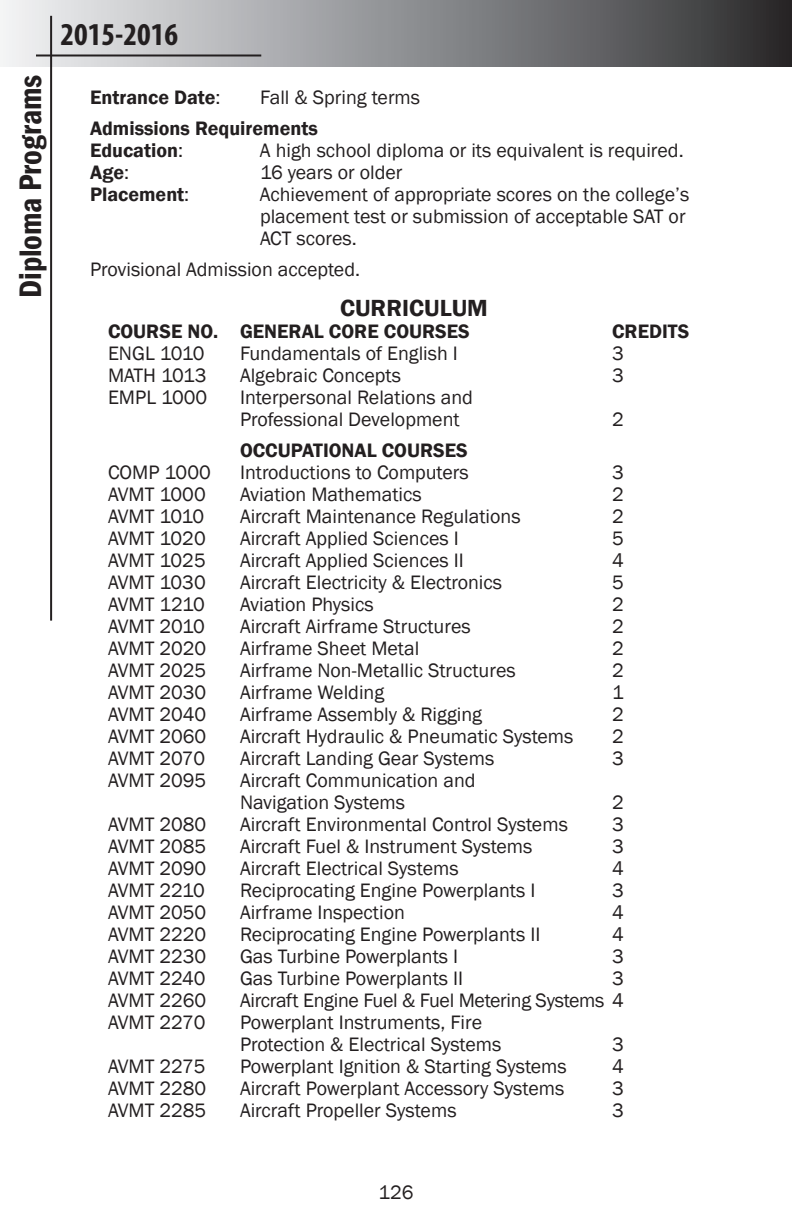
<style>
.page{position:relative;width:792px;height:1224px;background:#fff}
.page>*{position:absolute;margin:0;border:0;box-sizing:border-box;transform-origin:0 0}
.t1{font:600 condensed 32px "Franklin Gothic";color:#231f20}
.t2{font:700 condensed 32px "Myriad Pro";color:#231f20}
.t3{font:600 24px "Franklin Gothic";color:#231f20}
.t4{font:20px/22px "Franklin Gothic";color:#231f20}
.t5{font:600 20px "Franklin Gothic";color:#231f20}
.t6{font:20px "Franklin Gothic";letter-spacing:-.02em;color:#231f20}
.t7{font:20px "Franklin Gothic";letter-spacing:-.03em;color:#231f20}
.s1{font-weight:400}
</style>
<div class="page">
<div style="left:0;top:0;width:792px;height:67px;background:linear-gradient(to right,#f0f2f4,#2f2f31)"></div>
<hr style="left:36px;top:54px;width:225px;height:2px;background:#231f20">
<hr style="left:50px;top:16px;width:2px;height:605px;background:#231f20">
<h1 class="t1" style="left:9px;top:298px;width:225px;rotate:-90deg">Diploma Programs</h1>
<h1 class="t2" style="left:61px;top:14px;width:119px">2015-2016</h1>
<p class="t5" style="left:90px;top:85px;width:132px">Entrance Date<span class="s1">:</span></p>
<p class="t4" style="left:260px;top:87px;width:162px">Fall &amp; Spring terms</p>
<p class="t5" style="left:90px;top:116px;width:229px">Admissions Requirements</p>
<p class="t5" style="left:90px;top:138px;width:95px">Education<span class="s1">:</span></p>
<p class="t4" style="left:260px;top:140px;width:425px">A high school diploma or its equivalent is required.</p>
<p class="t5" style="left:90px;top:160px;width:41px">Age<span class="s1">:</span></p>
<p class="t4" style="left:260px;top:162px;width:144px">16 years or older</p>
<p class="t5" style="left:90px;top:182px;width:101px">Placement<span class="s1">:</span></p>
<p class="t4" style="left:260px;top:184px;width:431px">Achievement of appropriate scores on the college’s placement test or submission of acceptable SAT or<br>ACT scores.</p>
<p class="t4" style="left:90px;top:259px;width:272px">Provisional Admission accepted.</p>
<p class="t3" style="left:340px;top:293px;width:149px">CURRICULUM</p>
<p class="t5" style="left:108px;top:319px;width:363px">COURSE NO. GENERAL CORE COURSES</p>
<p class="t5" style="left:612px;top:319px;width:79px">CREDITS</p>
<p class="t4" style="left:108px;top:343px;width:98px">ENGL 1010</p>
<p class="t4" style="left:240px;top:343px;width:219px">Fundamentals of English I</p>
<p class="t4" style="left:612px;top:343px;width:13px">3</p>
<p class="t6" style="left:108px;top:363px;width:100px">MATH 1013</p>
<p class="t4" style="left:240px;top:365px;width:163px">Algebraic Concepts</p>
<p class="t4" style="left:612px;top:365px;width:13px">3</p>
<p class="t4" style="left:108px;top:387px;width:101px">EMPL 1000</p>
<p class="t4" style="left:240px;top:387px;width:234px">Interpersonal Relations and</p>
<p class="t4" style="left:240px;top:409px;width:221px">Professional Development</p>
<p class="t4" style="left:612px;top:409px;width:13px">2</p>
<p class="t5" style="left:240px;top:438px;width:229px">OCCUPATIONAL COURSES</p>
<p class="t4" style="left:108px;top:462px;width:104px">COMP 1000</p>
<p class="t4" style="left:240px;top:462px;width:230px">Introductions to Computers</p>
<p class="t4" style="left:612px;top:462px;width:13px">3</p>
<p class="t4" style="left:108px;top:484px;width:99px">AVMT 1000</p>
<p class="t4" style="left:240px;top:484px;width:183px">Aviation Mathematics</p>
<p class="t4" style="left:612px;top:484px;width:13px">2</p>
<p class="t7" style="left:108px;top:504px;width:98px">AVMT 1010</p>
<p class="t4" style="left:240px;top:506px;width:282px">Aircraft Maintenance Regulations</p>
<p class="t4" style="left:612px;top:506px;width:13px">2</p>
<p class="t4" style="left:108px;top:528px;width:99px">AVMT 1020</p>
<p class="t4" style="left:240px;top:528px;width:220px">Aircraft Applied Sciences I</p>
<p class="t4" style="left:612px;top:528px;width:13px">5</p>
<p class="t4" style="left:108px;top:550px;width:99px">AVMT 1025</p>
<p class="t4" style="left:240px;top:550px;width:225px">Aircraft Applied Sciences II</p>
<p class="t4" style="left:612px;top:550px;width:13px">4</p>
<p class="t4" style="left:108px;top:572px;width:99px">AVMT 1030</p>
<p class="t4" style="left:240px;top:572px;width:264px">Aircraft Electricity &amp; Electronics</p>
<p class="t4" style="left:612px;top:572px;width:13px">5</p>
<p class="t4" style="left:108px;top:594px;width:99px">AVMT 1210</p>
<p class="t4" style="left:240px;top:594px;width:135px">Aviation Physics</p>
<p class="t4" style="left:612px;top:594px;width:13px">2</p>
<p class="t4" style="left:108px;top:616px;width:98px">AVMT 2010</p>
<p class="t4" style="left:240px;top:616px;width:232px">Aircraft Airframe Structures</p>
<p class="t4" style="left:612px;top:616px;width:13px">2</p>
<p class="t4" style="left:108px;top:638px;width:100px">AVMT 2020</p>
<p class="t4" style="left:240px;top:638px;width:181px">Airframe Sheet Metal</p>
<p class="t4" style="left:612px;top:638px;width:13px">2</p>
<p class="t4" style="left:108px;top:660px;width:100px">AVMT 2025</p>
<p class="t4" style="left:240px;top:660px;width:277px">Airframe Non-Metallic Structures</p>
<p class="t4" style="left:612px;top:660px;width:13px">2</p>
<p class="t4" style="left:108px;top:682px;width:100px">AVMT 2030</p>
<p class="t4" style="left:240px;top:682px;width:146px">Airframe Welding</p>
<p class="t4" style="left:612px;top:682px;width:13px">1</p>
<p class="t4" style="left:108px;top:704px;width:100px">AVMT 2040</p>
<p class="t4" style="left:240px;top:704px;width:244px">Airframe Assembly &amp; Rigging</p>
<p class="t4" style="left:612px;top:704px;width:13px">2</p>
<p class="t4" style="left:108px;top:726px;width:100px">AVMT 2060</p>
<p class="t4" style="left:240px;top:726px;width:335px">Aircraft Hydraulic &amp; Pneumatic Systems</p>
<p class="t4" style="left:612px;top:726px;width:13px">2</p>
<p class="t4" style="left:108px;top:748px;width:99px">AVMT 2070</p>
<p class="t4" style="left:240px;top:748px;width:256px">Aircraft Landing Gear Systems</p>
<p class="t4" style="left:612px;top:748px;width:13px">3</p>
<p class="t4" style="left:108px;top:770px;width:100px">AVMT 2095</p>
<p class="t4" style="left:240px;top:770px;width:237px">Aircraft Communication and</p>
<p class="t4" style="left:240px;top:792px;width:166px">Navigation Systems</p>
<p class="t4" style="left:612px;top:792px;width:13px">2</p>
<p class="t4" style="left:108px;top:814px;width:100px">AVMT 2080</p>
<p class="t4" style="left:240px;top:814px;width:329px">Aircraft Environmental Control Systems</p>
<p class="t4" style="left:612px;top:814px;width:13px">3</p>
<p class="t4" style="left:108px;top:836px;width:100px">AVMT 2085</p>
<p class="t4" style="left:240px;top:836px;width:294px">Aircraft Fuel &amp; Instrument Systems</p>
<p class="t4" style="left:612px;top:836px;width:13px">3</p>
<p class="t4" style="left:108px;top:858px;width:100px">AVMT 2090</p>
<p class="t4" style="left:240px;top:858px;width:220px">Aircraft Electrical Systems</p>
<p class="t4" style="left:612px;top:858px;width:13px">4</p>
<p class="t4" style="left:108px;top:880px;width:99px">AVMT 2210</p>
<p class="t4" style="left:240px;top:880px;width:297px">Reciprocating Engine Powerplants I</p>
<p class="t4" style="left:612px;top:880px;width:13px">3</p>
<p class="t4" style="left:108px;top:902px;width:100px">AVMT 2050</p>
<p class="t4" style="left:240px;top:902px;width:166px">Airframe Inspection</p>
<p class="t4" style="left:612px;top:902px;width:13px">4</p>
<p class="t4" style="left:108px;top:924px;width:100px">AVMT 2220</p>
<p class="t4" style="left:240px;top:924px;width:302px">Reciprocating Engine Powerplants II</p>
<p class="t4" style="left:612px;top:924px;width:13px">4</p>
<p class="t4" style="left:108px;top:946px;width:100px">AVMT 2230</p>
<p class="t4" style="left:240px;top:946px;width:220px">Gas Turbine Powerplants I</p>
<p class="t4" style="left:612px;top:946px;width:13px">3</p>
<p class="t4" style="left:108px;top:968px;width:99px">AVMT 2240</p>
<p class="t4" style="left:240px;top:968px;width:225px">Gas Turbine Powerplants II</p>
<p class="t4" style="left:612px;top:968px;width:13px">3</p>
<p class="t4" style="left:108px;top:990px;width:100px">AVMT 2260</p>
<p class="t4" style="left:240px;top:990px;width:385px">Aircraft Engine Fuel &amp; Fuel Metering Systems 4</p>
<p class="t4" style="left:108px;top:1012px;width:99px">AVMT 2270</p>
<p class="t4" style="left:240px;top:1012px;width:244px">Powerplant Instruments, Fire</p>
<p class="t4" style="left:240px;top:1034px;width:263px">Protection &amp; Electrical Systems</p>
<p class="t4" style="left:612px;top:1034px;width:13px">3</p>
<p class="t4" style="left:108px;top:1056px;width:99px">AVMT 2275</p>
<p class="t4" style="left:240px;top:1056px;width:328px">Powerplant Ignition &amp; Starting Systems</p>
<p class="t4" style="left:612px;top:1056px;width:13px">4</p>
<p class="t4" style="left:108px;top:1078px;width:100px">AVMT 2280</p>
<p class="t4" style="left:240px;top:1078px;width:326px">Aircraft Powerplant Accessory Systems</p>
<p class="t4" style="left:612px;top:1078px;width:13px">3</p>
<p class="t4" style="left:108px;top:1100px;width:100px">AVMT 2285</p>
<p class="t4" style="left:240px;top:1100px;width:218px">Aircraft Propeller Systems</p>
<p class="t4" style="left:612px;top:1100px;width:13px">3</p>
<p class="t4" style="left:378px;top:1182px;width:37px">126</p>
</div>
